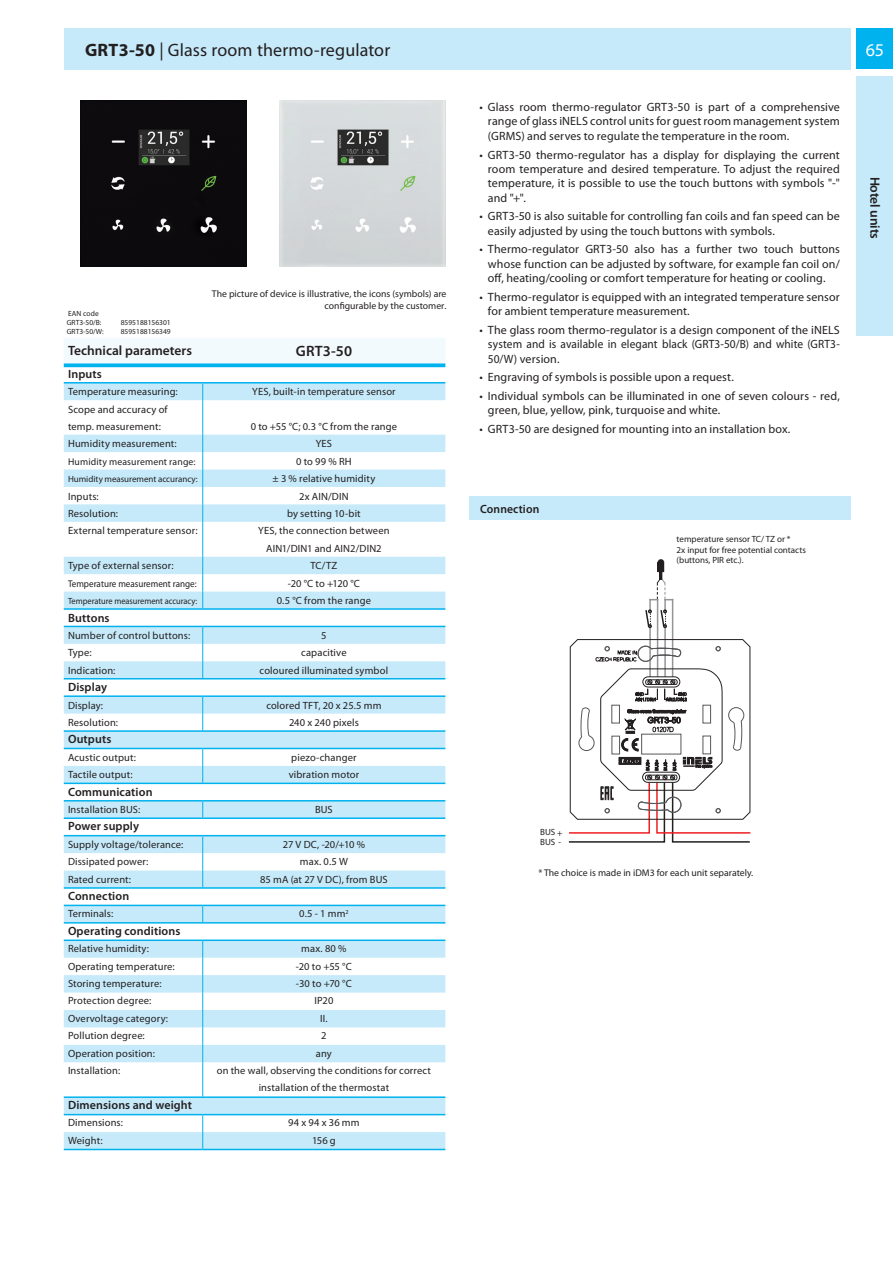
<style>
.page{position:relative;width:893px;height:1263px;background:#fff}
.page>*{position:absolute;margin:0;border:0;box-sizing:border-box;transform-origin:0 0}
.t1{font:18px "Myriad Pro";letter-spacing:.005em;color:#231f20}
.t2{font:18px "Myriad Pro";color:#fff}
.t3{font:600 15px "Myriad Pro";letter-spacing:.01em;color:#231f20}
.t4{font:600 13.5px "Myriad Pro";color:#231f20}
.t5{font:12px/14.4px "Myriad Pro";letter-spacing:.01em;color:#231f20;text-align:justify}
.t6{font:600 12px "Myriad Pro";letter-spacing:.01em;color:#231f20}
.t7{font:10.5px/17.4px "Myriad Pro";letter-spacing:.015em;color:#231f20}
.t8{font:9.75px/12.6px "Myriad Pro";color:#231f20;text-align:right}
.t9{font:9.75px "Myriad Pro";color:#231f20;scale:.93 1}
.t10{font:9px/10.8px "Myriad Pro";color:#231f20}
.t11{font:9px "Myriad Pro";color:#231f20;scale:.93 1}
.t12{font:7.5px "Myriad Pro";color:#231f20}
.s1{font-weight:700}
</style>
<div class="page">
<div style="left:64px;top:28px;width:786px;height:41px;background:#c6eafa"></div>
<div style="left:857px;top:28px;width:36px;height:41px;background:#00b3ef"></div>
<div style="left:64px;top:338px;width:381px;height:25px;background:#f3fafe"></div>
<svg style="left:64px;top:383px;width:381px;height:766px"></svg>
<hr style="left:64px;top:382px;width:139px;height:1px;background:#00b3ef">
<svg style="left:202px;top:383px;width:1px;height:17px"></svg>
<hr style="left:203px;top:382px;width:242px;height:1px;background:#00b3ef">
<hr style="left:202px;top:400px;width:1px;height:35px;background:#00b3ef">
<svg style="left:202px;top:435px;width:1px;height:87px"></svg>
<hr style="left:202px;top:522px;width:1px;height:35px;background:#00b3ef">
<svg style="left:202px;top:557px;width:1px;height:51px"></svg>
<hr style="left:64px;top:608px;width:381px;height:2px;background:#00b3ef">
<hr style="left:64px;top:626px;width:139px;height:1px;background:#00b3ef">
<hr style="left:203px;top:626px;width:242px;height:1px;background:#00b3ef">
<svg style="left:202px;top:627px;width:1px;height:51px"></svg>
<hr style="left:64px;top:678px;width:381px;height:1px;background:#00b3ef">
<hr style="left:64px;top:695px;width:139px;height:2px;background:#00b3ef">
<hr style="left:203px;top:695px;width:242px;height:2px;background:#00b3ef">
<svg style="left:202px;top:697px;width:1px;height:33px"></svg>
<hr style="left:64px;top:730px;width:381px;height:2px;background:#00b3ef">
<hr style="left:64px;top:748px;width:139px;height:1px;background:#00b3ef">
<hr style="left:203px;top:748px;width:242px;height:1px;background:#00b3ef">
<svg style="left:202px;top:749px;width:1px;height:34px"></svg>
<hr style="left:64px;top:783px;width:381px;height:1px;background:#00b3ef">
<hr style="left:64px;top:800px;width:139px;height:1px;background:#00b3ef">
<svg style="left:202px;top:801px;width:1px;height:16px"></svg>
<hr style="left:203px;top:800px;width:242px;height:1px;background:#00b3ef">
<hr style="left:64px;top:817px;width:381px;height:2px;background:#00b3ef">
<hr style="left:64px;top:835px;width:139px;height:1px;background:#00b3ef">
<hr style="left:203px;top:835px;width:242px;height:1px;background:#00b3ef">
<svg style="left:202px;top:836px;width:1px;height:51px"></svg>
<hr style="left:64px;top:887px;width:381px;height:2px;background:#00b3ef">
<hr style="left:64px;top:905px;width:139px;height:1px;background:#00b3ef">
<svg style="left:202px;top:906px;width:1px;height:16px"></svg>
<hr style="left:203px;top:905px;width:242px;height:1px;background:#00b3ef">
<hr style="left:64px;top:922px;width:381px;height:1px;background:#00b3ef">
<hr style="left:64px;top:939px;width:139px;height:2px;background:#00b3ef">
<hr style="left:203px;top:939px;width:242px;height:2px;background:#00b3ef">
<svg style="left:202px;top:941px;width:1px;height:121px"></svg>
<hr style="left:202px;top:1062px;width:1px;height:34px;background:#00b3ef">
<hr style="left:64px;top:1096px;width:381px;height:2px;background:#00b3ef">
<hr style="left:64px;top:1114px;width:139px;height:1px;background:#00b3ef">
<hr style="left:203px;top:1114px;width:242px;height:1px;background:#00b3ef">
<hr style="left:64px;top:1149px;width:139px;height:1px;background:#00b3ef">
<svg style="left:202px;top:1115px;width:1px;height:34px"></svg>
<hr style="left:203px;top:1149px;width:242px;height:1px;background:#00b3ef">
<svg style="left:64px;top:363px;width:381px;height:4px;background:#1cbbf0"></svg>
<img style="left:81px;top:100px;width:166px;height:166px">
<img style="left:280px;top:100px;width:165px;height:166px">
<div style="left:469px;top:496px;width:381px;height:24px;background:#c6eafa"></div>
<hr style="left:664px;top:628px;width:2px;height:49px;background:#939598">
<hr style="left:657px;top:599px;width:1px;height:78px;background:#939598">
<hr style="left:672px;top:599px;width:1px;height:78px;background:#939598">
<hr style="left:649px;top:628px;width:2px;height:49px;background:#939598">
<svg style="left:645px;top:559px;width:28px;height:70px"></svg>
<div style="left:857px;top:76px;width:36px;height:259px;background:#c6eafa"></div>
<svg style="left:568px;top:639px;width:183px;height:204px"></svg>
<h1 class="t1" style="left:85px;top:43px;width:307px"><span class="s1">GRT3-50</span> | Glass room thermo-regulator</h1>
<p class="t12" style="left:68px;top:311px;width:32px">EAN code</p>
<p class="t12" style="left:67px;top:320px;width:36px">GRT3-50/B:</p>
<p class="t12" style="left:121px;top:320px;width:52px">8595188156301</p>
<p class="t12" style="left:67px;top:329px;width:38px">GRT3-50/W:</p>
<p class="t12" style="left:121px;top:329px;width:52px">8595188156349</p>
<p class="t4" style="left:68px;top:345px;width:125px">Technical parameters</p>
<p class="t6" style="left:68px;top:369px;width:35px">Inputs</p>
<p class="t7" style="left:68px;top:384px;width:111px">Temperature measuring:<br>Scope and accuracy of temp. measurement:<br>Humidity measurement:</p>
<p class="t8" style="left:68px;top:456px;width:129px">Humidity measurement range:</p>
<p class="t10" style="left:68px;top:475px;width:131px">Humidity measurement accurancy:</p>
<p class="t7" style="left:68px;top:488px;width:131px">Inputs:<br>Resolution:<br>External temperature sensor:</p>
<p class="t7" style="left:68px;top:558px;width:107px">Type of external sensor:</p>
<p class="t9" style="left:68px;top:580px;width:140px">Temperature measurement range:</p>
<p class="t11" style="left:68px;top:598px;width:141px">Temperature measurement accuracy:</p>
<p class="t6" style="left:68px;top:613px;width:43px">Buttons</p>
<p class="t7" style="left:68px;top:627px;width:124px">Number of control buttons:<br>Type:<br>Indication:</p>
<p class="t6" style="left:68px;top:682px;width:41px">Display</p>
<p class="t7" style="left:68px;top:697px;width:52px">Display:<br>Resolution:</p>
<p class="t6" style="left:68px;top:735px;width:45px">Outputs</p>
<p class="t7" style="left:68px;top:749px;width:69px">Acustic output:<br>Tactile output:</p>
<p class="t6" style="left:68px;top:787px;width:86px">Communication</p>
<p class="t7" style="left:68px;top:801px;width:74px">Installation BUS:</p>
<p class="t6" style="left:68px;top:822px;width:73px">Power supply</p>
<p class="t7" style="left:68px;top:836px;width:117px">Supply voltage/tolerance:<br>Dissipated power:<br>Rated current:</p>
<p class="t6" style="left:68px;top:891px;width:63px">Connection</p>
<p class="t7" style="left:68px;top:906px;width:47px">Terminals:</p>
<p class="t6" style="left:68px;top:926px;width:114px">Operating conditions</p>
<p class="t7" style="left:68px;top:941px;width:108px">Relative humidity:<br>Operating temperature:<br>Storing temperature:<br>Protection degree:<br>Overvoltage category:<br>Pollution degree:<br>Operation position:<br>Installation:</p>
<p class="t6" style="left:68px;top:1100px;width:126px">Dimensions and weight</p>
<p class="t7" style="left:68px;top:1115px;width:56px">Dimensions:<br>Weight:</p>
<p class="t8" style="left:212px;top:288px;width:236px">The picture of device is illustrative, the icons (symbols) are configurable by the customer.</p>
<p class="t3" style="left:296px;top:345px;width:58px">GRT3-50</p>
<p class="t7" style="left:252px;top:384px;width:145px">YES, built-in temperature sensor</p>
<p class="t7" style="left:251px;top:419px;width:148px;text-align:center">0 to +55 °C; 0.3 °C from the range<br>YES<br>0 to 99 % RH<br>± 3 % relative humidity<br>2x AIN/DIN<br>by setting 10-bit<br>YES, the connection between<br>AIN1/DIN1 and AIN2/DIN2<br>TC/TZ<br>-20 °C to +120 °C<br>0.5 °C from the range</p>
<p class="t7" style="left:260px;top:627px;width:130px;text-align:center">5<br>capacitive<br>coloured illuminated symbol</p>
<p class="t7" style="left:266px;top:697px;width:117px;text-align:center">colored TFT, 20 x 25.5 mm<br>240 x 240 pixels</p>
<p class="t7" style="left:289px;top:749px;width:72px">piezo-changer vibration motor</p>
<p class="t7" style="left:315px;top:801px;width:19px">BUS</p>
<p class="t7" style="left:260px;top:836px;width:129px;text-align:center">27 V DC, -20/+10 %<br>max. 0.5 W<br>85 mA (at 27 V DC), from BUS</p>
<p class="t7" style="left:299px;top:906px;width:51px">0.5 - 1 mm<sup>2</sup></p>
<p class="t7" style="left:217px;top:941px;width:216px;text-align:center">max. 80 %<br>-20 to +55 °C<br>-30 to +70 °C<br>IP20<br>II.<br>2<br>any<br>on the wall, observing the conditions for correct installation of the thermostat</p>
<p class="t7" style="left:288px;top:1115px;width:73px;text-align:center">94 x 94 x 36 mm<br>156 g</p>
<p class="t5" style="left:488px;top:101px;width:353px;text-indent:-9px">• Glass room thermo-regulator GRT3-50 is part of a comprehensive range of glass iNELS control units for guest room management system (GRMS) and serves to regulate the temperature in the room.</p>
<p class="t5" style="left:488px;top:148px;width:353px;text-indent:-9px">• GRT3-50 thermo-regulator has a display for displaying the current room temperature and desired temperature. To adjust the required temperature, it is possible to use the touch buttons with symbols "-" and "+".</p>
<p class="t5" style="left:488px;top:210px;width:353px;text-indent:-9px">• GRT3-50 is also suitable for controlling fan coils and fan speed can be easily adjusted by using the touch buttons with symbols.</p>
<p class="t5" style="left:488px;top:243px;width:353px;text-indent:-9px">• Thermo-regulator GRT3-50 also has a further two touch buttons whose function can be adjusted by software, for example fan coil on/ off, heating/cooling or comfort temperature for heating or cooling.</p>
<p class="t5" style="left:488px;top:291px;width:353px;text-indent:-9px">• Thermo-regulator is equipped with an integrated temperature sensor for ambient temperature measurement.</p>
<p class="t5" style="left:488px;top:324px;width:353px;text-indent:-9px">• The glass room thermo-regulator is a design component of the iNELS system and is available in elegant black (GRT3-50/B) and white (GRT3- 50/W) version.</p>
<p class="t5" style="left:479px;top:371px;width:256px">• Engraving of symbols is possible upon a request.</p>
<p class="t5" style="left:488px;top:390px;width:353px;text-indent:-9px">• Individual symbols can be illuminated in one of seven colours - red, green, blue, yellow, pink, turquoise and white.</p>
<p class="t5" style="left:479px;top:423px;width:312px">• GRT3-50 are designed for mounting into an installation box.</p>
<h1 class="t2" style="left:866px;top:43px;width:20px">65</h1>
<p class="t4" style="left:880px;top:176px;width:64px;rotate:90deg">Hotel units</p>
<p class="t6" style="left:480px;top:504px;width:61px">Connection</p>
<p class="t10" style="left:677px;top:534px;width:131px">temperature sensor TC/ TZ or *<br>2x input for free potential contacts (buttons, PIR etc.).</p>
<p class="t10" style="left:540px;top:828px;width:17px;line-height:9.3px">BUS<br>BUS</p>
<p class="t8" style="left:538px;top:867px;width:216px">* The choice is made in iDM3 for each unit separately.</p>
</div>
